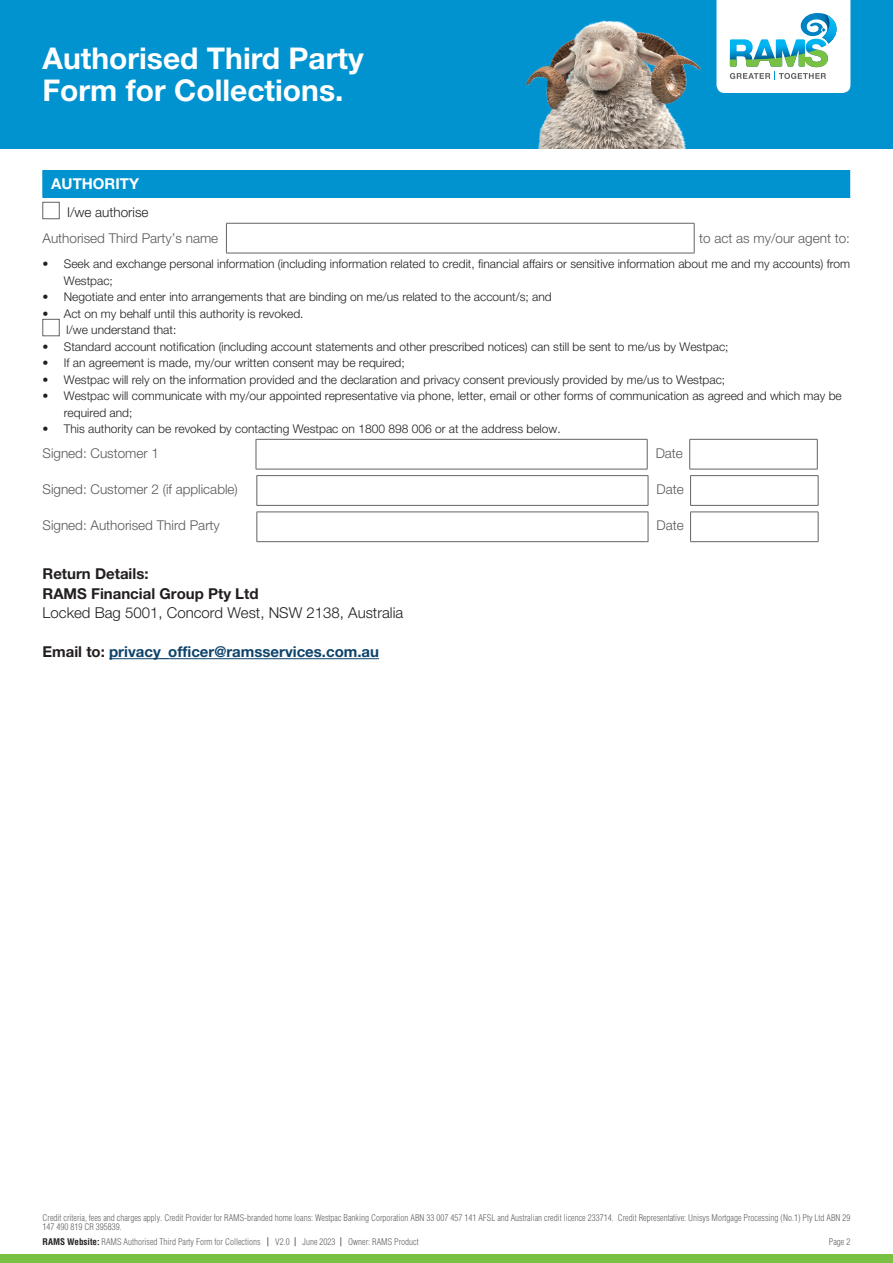
<style>
.page{position:relative;width:893px;height:1263px;background:#fff}
.page>*{position:absolute;margin:0;border:0;box-sizing:border-box;transform-origin:0 0}
.t1{font:700 30px/31.5px "Helvetica Neue LT Pro";color:#fff}
.Copy_A4{font:300 15px "Helvetica Neue LT Pro";color:#231f20}
.Copy_A4-2{font:700 15px "Helvetica Neue LT Pro";color:#0d436b}
.Copy_A4-3{font:700 15px "Helvetica Neue LT Pro";color:#231f20}
.t2{font:700 15px "Helvetica Neue LT Pro";color:#fff}
.Copy_A4-4{font:300 13.5px "Helvetica Neue LT Pro";color:#57585a}
.Copy_A4-5{font:300 13.5px "Helvetica Neue LT Pro";color:#231f20}
.Copy_A4-6{font:300 12px/16.5px "Helvetica Neue LT Pro";color:#231f20}
.t3{font:300 condensed 9px/9px "Helvetica LT Pro";color:#636366}
.s1{color:#231f20}
.s2{font-weight:700;color:#231f20}
.s3{font-weight:700}
</style>
<div class="page">
<div style="left:0;top:0;width:893px;height:149px;background:#0093d0"></div>
<img style="left:526px;top:0;width:325px;height:149px">
<svg style="left:716px;top:0;width:134px;height:93px;background:#cfe9eb"></svg>
<div style="left:0;top:1254px;width:893px;height:9px;background:#79c142"></div>
<hr style="left:109px;top:658px;width:270px;height:1px;background:#0d436b">
<div style="left:43px;top:170px;width:808px;height:28px;background:#0093d0"></div>
<svg style="left:850px;top:170px;width:1px;height:28px"></svg>
<div style="left:43px;top:202px;width:17px;height:17px;border:1px solid #636366"></div>
<hr style="left:226px;top:223px;width:468px;height:1px;background:#636366">
<hr style="left:226px;top:223px;width:1px;height:30px;background:#636366">
<hr style="left:694px;top:223px;width:1px;height:30px;background:#636366">
<hr style="left:226px;top:253px;width:468px;height:1px;background:#636366">
<div style="left:43px;top:319px;width:17px;height:17px;border:1px solid #636366"></div>
<hr style="left:689px;top:439px;width:128px;height:1px;background:#636366">
<svg style="left:689px;top:440px;width:1px;height:29px"></svg>
<svg style="left:817px;top:440px;width:1px;height:29px"></svg>
<hr style="left:689px;top:469px;width:128px;height:1px;background:#636366">
<hr style="left:256px;top:439px;width:391px;height:1px;background:#636366">
<svg style="left:256px;top:440px;width:1px;height:29px"></svg>
<svg style="left:647px;top:440px;width:1px;height:29px"></svg>
<hr style="left:256px;top:469px;width:391px;height:1px;background:#636366">
<hr style="left:690px;top:475px;width:128px;height:1px;background:#636366">
<svg style="left:690px;top:476px;width:1px;height:29px"></svg>
<svg style="left:818px;top:476px;width:1px;height:29px"></svg>
<hr style="left:690px;top:505px;width:128px;height:1px;background:#636366">
<hr style="left:257px;top:475px;width:391px;height:1px;background:#636366">
<svg style="left:257px;top:476px;width:1px;height:29px"></svg>
<svg style="left:648px;top:476px;width:1px;height:29px"></svg>
<hr style="left:257px;top:505px;width:391px;height:1px;background:#636366">
<hr style="left:690px;top:512px;width:128px;height:1px;background:#636366">
<svg style="left:690px;top:512px;width:1px;height:29px"></svg>
<svg style="left:818px;top:512px;width:1px;height:29px"></svg>
<hr style="left:690px;top:541px;width:128px;height:1px;background:#636366">
<hr style="left:257px;top:512px;width:391px;height:1px;background:#636366">
<svg style="left:257px;top:512px;width:1px;height:29px"></svg>
<svg style="left:648px;top:512px;width:1px;height:29px"></svg>
<hr style="left:257px;top:541px;width:391px;height:1px;background:#636366">
<h1 class="t1" style="left:43px;top:42px;width:323px">Authorised Third Party<br>Form for Collections.</h1>
<p class="t2" style="left:51px;top:175px;width:89px">AUTHORITY</p>
<p class="Copy_A4-5" style="left:67px;top:204px;width:83px">I/we authorise</p>
<p class="Copy_A4-4" style="left:43px;top:230px;width:177px">Authorised Third Party’s name</p>
<p class="Copy_A4-4" style="left:699px;top:230px;width:152px">to act as my/our agent to:</p>
<p class="Copy_A4-6" style="left:64px;top:255px;width:788px;text-indent:-21px">• Seek and exchange personal information (including information related to credit, financial affairs or sensitive information about me and my accounts) from<br>Westpac;</p>
<p class="Copy_A4-6" style="left:43px;top:288px;width:511px">• Negotiate and enter into arrangements that are binding on me/us related to the account/s; and</p>
<p class="Copy_A4-6" style="left:43px;top:305px;width:263px">• Act on my behalf until this authority is revoked.</p>
<p class="Copy_A4-6" style="left:66px;top:321px;width:112px">I/we understand that:</p>
<p class="Copy_A4-6" style="left:43px;top:338px;width:688px">• Standard account notification (including account statements and other prescribed notices) can still be sent to me/us by Westpac;</p>
<p class="Copy_A4-6" style="left:43px;top:354px;width:364px">• If an agreement is made, my/our written consent may be required;</p>
<p class="Copy_A4-6" style="left:43px;top:371px;width:684px">• Westpac will rely on the information provided and the declaration and privacy consent previously provided by me/us to Westpac;</p>
<p class="Copy_A4-6" style="left:64px;top:387px;width:779px;text-indent:-21px">• Westpac will communicate with my/our appointed representative via phone, letter, email or other forms of communication as agreed and which may be required and;</p>
<p class="Copy_A4-6" style="left:43px;top:420px;width:520px">• This authority can be revoked by contacting Westpac on 1800 898 006 or at the address below.</p>
<p class="Copy_A4-4" style="left:43px;top:444px;width:118px">Signed: Customer 1</p>
<p class="Copy_A4-4" style="left:656px;top:444px;width:29px">Date</p>
<p class="Copy_A4-4" style="left:43px;top:481px;width:197px">Signed: Customer 2 (if applicable)</p>
<p class="Copy_A4-4" style="left:656px;top:481px;width:29px">Date</p>
<p class="Copy_A4-4" style="left:43px;top:517px;width:179px">Signed: Authorised Third Party</p>
<p class="Copy_A4-4" style="left:656px;top:517px;width:29px">Date</p>
<p class="Copy_A4-3" style="left:43px;top:565px;width:108px">Return Details:</p>
<p class="Copy_A4-3" style="left:43px;top:584px;width:218px">RAMS Financial Group Pty Ltd</p>
<p class="Copy_A4" style="left:43px;top:604px;width:362px">Locked Bag 5001, Concord West, NSW 2138, Australia</p>
<p class="Copy_A4-2" style="left:43px;top:643px;width:338px"><span class="s1">Email to:</span> privacy_officer@ramsservices.com.au</p>
<p class="t3" style="left:43px;top:1213px;width:809px">Credit criteria, fees and charges apply. Credit Provider for RAMS-branded home loans: Westpac Banking Corporation ABN 33 007 457 141 AFSL and Australian credit licence 233714. Credit Representative: Unisys Mortgage Processing (No.1) Pty Ltd ABN 29<br>147 490 819 CR 395839.</p>
<p class="t3" style="left:43px;top:1237px;width:378px"><span class="s2">RAMS Website:</span> RAMS Authorised Third Party Form for Collections <span class="s3">|</span> V2.0 <span class="s3">|</span> June 2023 <span class="s3">|</span> Owner: RAMS Product</p>
<p class="t3" style="left:829px;top:1237px;width:23px">Page 2</p>
</div>
